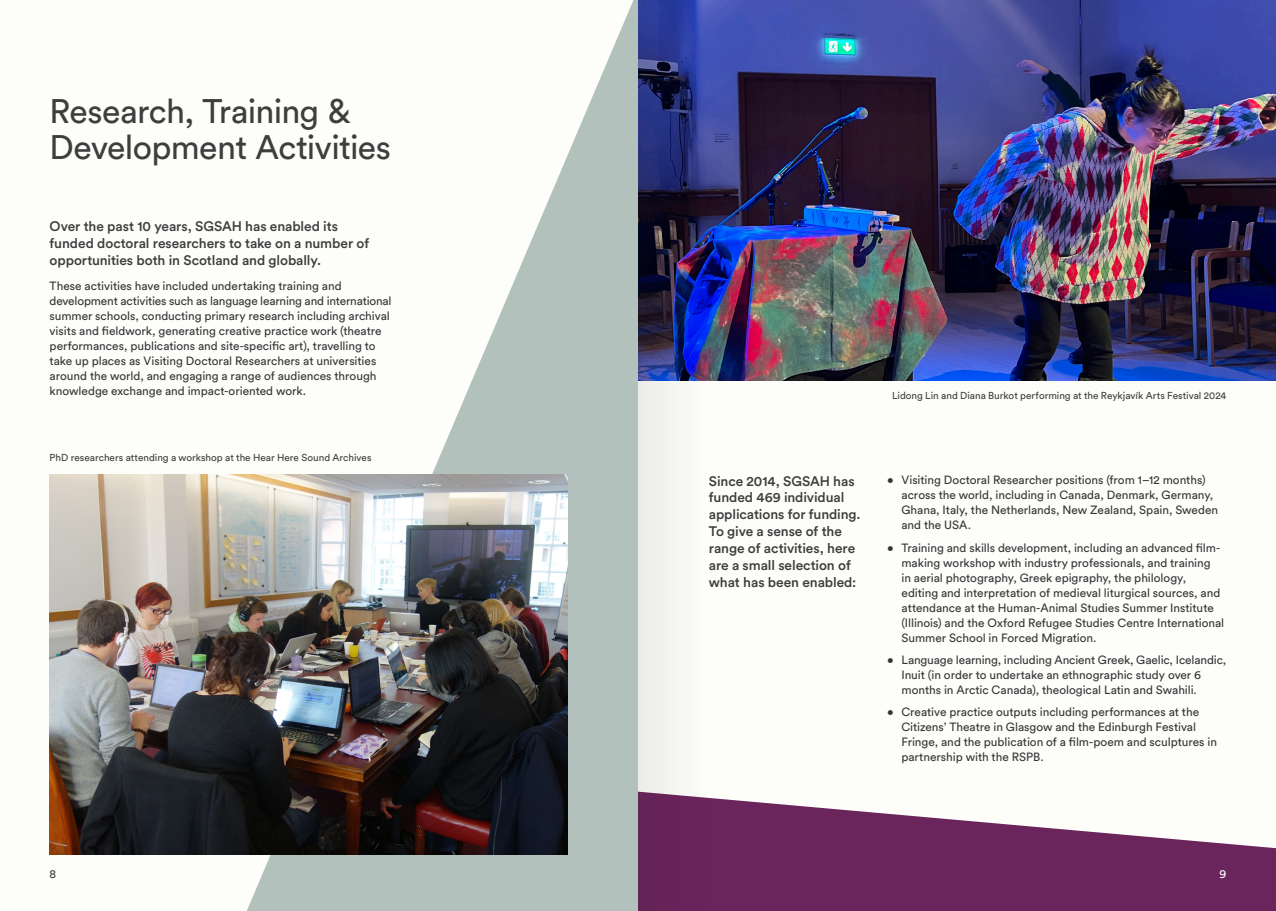
<style>
.page{position:relative;width:1276px;height:911px;background:#fdfdfa}
.page>*{position:absolute;margin:0;border:0;box-sizing:border-box;transform-origin:0 0}
.t1{font:33.75px/36.2px "Circular Std";letter-spacing:-.02em;color:#3e3e3f}
.First_Paragraph{font:500 13.75px/16.9px "Circular Std";letter-spacing:-.005em;color:#3e3e3f}
.t2{font:11.88px/15px "Circular Std";letter-spacing:-.005em;color:#343738}
.t3{font:11.88px "Circular Std";color:#3e3e3f}
.t4{font:11.88px "Circular Std";color:#fff}
.t5{font:10px "Circular Std";color:#3e3e3f}
</style>
<div class="page">
<svg style="left:709px;top:798px;width:567px;height:113px;fill:#6a255d"></svg>
<svg style="left:247px;top:0;width:391px;height:911px"></svg>
<img style="left:50px;top:475px;width:517px;height:379px">
<img style="left:709px;top:0;width:567px;height:380px">
<svg style="left:638px;top:0;width:71px;height:911px"></svg>
<p class="t1" style="left:50px;top:92px;width:343px">Research, Training &amp;<br>Development Activities</p>
<p class="First_Paragraph" style="left:50px;top:217px;width:321px">Over the past 10 years, SGSAH has enabled its funded doctoral researchers to take on a number of opportunities both in Scotland and globally.</p>
<p class="t2" style="left:50px;top:278px;width:343px">These activities have included undertaking training and development activities such as language learning and international summer schools, conducting primary research including archival visits and fieldwork, generating creative practice work (theatre performances, publications and site-specific art), travelling to take up places as Visiting Doctoral Researchers at universities around the world, and engaging a range of audiences through knowledge exchange and impact-oriented work.</p>
<p class="t5" style="left:50px;top:451px;width:323px">PhD researchers attending a workshop at the Hear Here Sound Archives</p>
<p class="t5" style="left:892px;top:389px;width:336px">Lidong Lin and Diana Burkot performing at the Reykjavík Arts Festival 2024</p>
<p class="First_Paragraph" style="left:709px;top:472px;width:153px">Since 2014, SGSAH has funded 469 individual applications for funding.<br>To give a sense of the range of activities, here are a small selection of what has been enabled:</p>
<p class="t2" style="left:901px;top:472px;width:318px;text-indent:-14px">• Visiting Doctoral Researcher positions (from 1–12 months) across the world, including in Canada, Denmark, Germany, Ghana, Italy, the Netherlands, New Zealand, Spain, Sweden and the USA.</p>
<p class="t2" style="left:901px;top:540px;width:324px;text-indent:-14px">• Training and skills development, including an advanced film&shy;making workshop with industry professionals, and training<br>in aerial photography, Greek epigraphy, the philology, editing and interpretation of medieval liturgical sources, and attendance at the Human-Animal Studies Summer Institute (Illinois) and the Oxford Refugee Studies Centre International Summer School in Forced Migration.</p>
<p class="t2" style="left:901px;top:652px;width:326px;text-indent:-14px">• Language learning, including Ancient Greek, Gaelic, Icelandic,<br>Inuit (in order to undertake an ethnographic study over 6 months in Arctic Canada), theological Latin and Swahili.</p>
<p class="t2" style="left:901px;top:704px;width:317px;text-indent:-14px">• Creative practice outputs including performances at the Citizens’ Theatre in Glasgow and the Edinburgh Festival Fringe, and the publication of a film-poem and sculptures in partnership with the RSPB.</p>
<p class="t3" style="left:50px;top:866px;width:8px">8</p>
<p class="t4" style="left:1219px;top:866px;width:8px">9</p>
</div>
